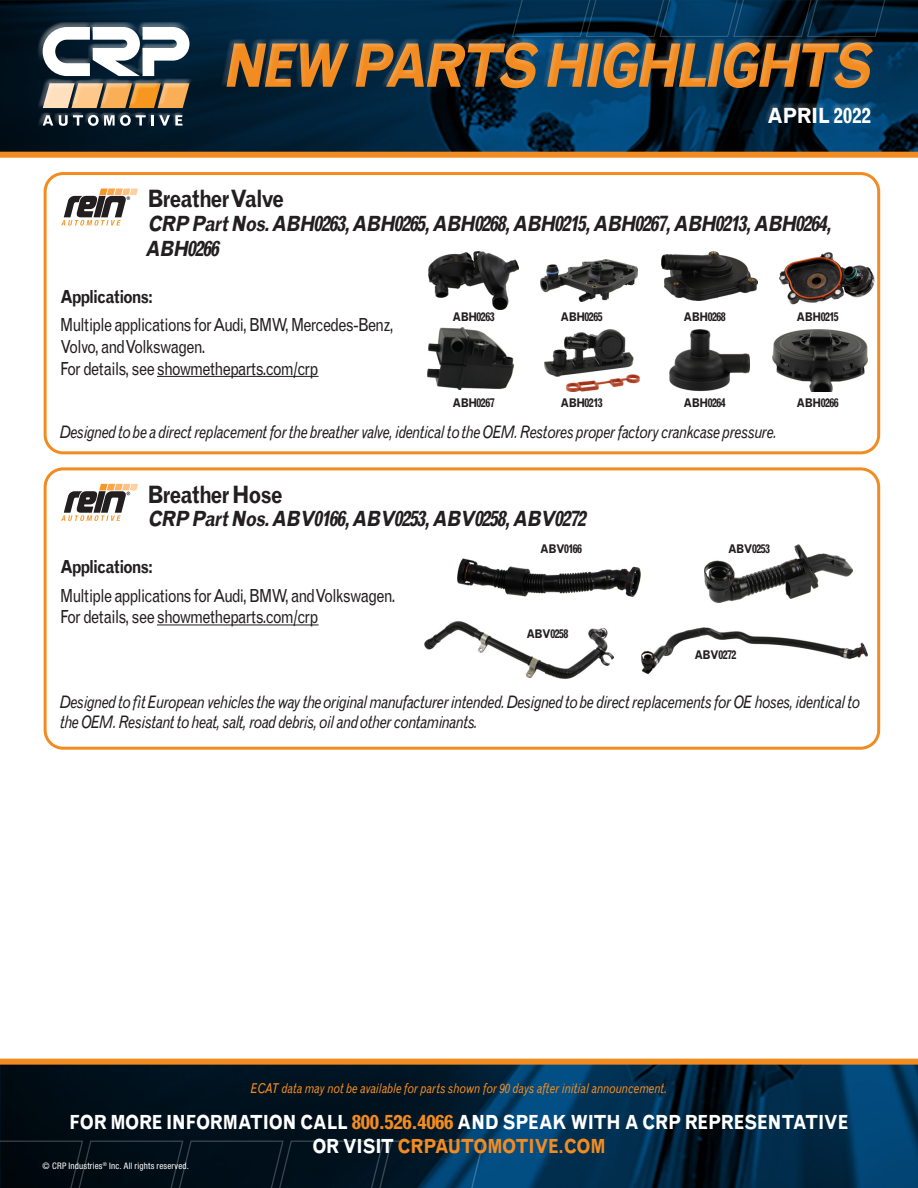
<style>
.page{position:relative;width:918px;height:1188px;background:#fff}
.page>*{position:absolute;margin:0;border:0;box-sizing:border-box;transform-origin:0 0}
.t1{font:italic 700 60px "Grotesque MT Std";color:#f28b20;scale:.85 1}
.t2{font:700 24px "Grotesque MT Std";letter-spacing:-.05em;color:#231f20;scale:.85 1}
.t3{font:italic 700 21px/25.2px "Grotesque MT Std";color:#231f20;scale:.85 1}
.t4{font:700 21px "Grotesque MT Std";letter-spacing:-.03em;color:#fff;scale:.9 1}
.t5{font:700 19.5px/24px "Grotesque MT Std";letter-spacing:-.02em;color:#fff;text-align:center;scale:.85 1}
.t6{font:18px "Grotesque MT Std";letter-spacing:-.055em;color:#231f20;scale:.85 1}
.t7{font:700 18px "Grotesque MT Std";letter-spacing:-.065em;color:#231f20;scale:.85 1}
.t8{font:italic 17.25px/20.7px "Grotesque MT Std";letter-spacing:-.03em;color:#231f20;scale:.85 1}
.t9{font:italic 13.5px "Grotesque MT Std";letter-spacing:-.01em;color:#f28b20;scale:.85 1}
.t10{font:700 12px "Grotesque MT Std";letter-spacing:-.05em;color:#231f20;scale:.85 1}
.t11{font:condensed 9px "Helvetica Neue LT Std";letter-spacing:.02em;color:#fff}
.s1{color:#f28b20}
</style>
<div class="page">
<svg style="left:0;top:0;width:918px;height:158px;background:#152d3c"></svg>
<div style="left:38px;top:22px;width:156px;height:107px;background:#fff;opacity:.5"></div>
<div style="left:221px;top:38px;width:655px;height:88px;background:#fff;opacity:.28"></div>
<svg style="left:0;top:1059px;width:918px;height:129px;background:#0b2536"></svg>
<hr style="left:157px;top:376px;width:162px;height:1px;background:#231f20">
<div style="left:44px;top:172px;width:836px;height:282px;border:3px solid #f28b20;border-radius:18px"></div>
<svg style="left:61px;top:189px;width:77px;height:37px"></svg>
<hr style="left:157px;top:625px;width:162px;height:1px;background:#231f20">
<div style="left:44px;top:467px;width:836px;height:283px;border:3px solid #f28b20;border-radius:18px"></div>
<svg style="left:61px;top:484px;width:77px;height:37px"></svg>
<img style="left:429px;top:252px;width:90px;height:57px">
<img style="left:545px;top:330px;width:95px;height:61px">
<img style="left:428px;top:328px;width:85px;height:61px">
<img style="left:779px;top:252px;width:96px;height:53px">
<img style="left:662px;top:252px;width:96px;height:49px">
<img style="left:541px;top:260px;width:96px;height:41px">
<img style="left:772px;top:330px;width:95px;height:61px">
<img style="left:670px;top:330px;width:79px;height:61px">
<img style="left:458px;top:558px;width:182px;height:38px">
<img style="left:705px;top:545px;width:148px;height:57px">
<img style="left:424px;top:622px;width:189px;height:56px">
<img style="left:641px;top:627px;width:227px;height:46px">
<h1 class="t1" style="left:221px;top:30px;width:781px">NEW PARTS HIGHLIGHTS</h1>
<p class="t4" style="left:767px;top:103px;width:117px">APRIL 2022</p>
<p class="t2" style="left:147px;top:185px;width:162px">Breather Valve</p>
<p class="t3" style="left:145px;top:211px;width:815px">CRP PartNos.ABH0263,ABH0265,ABH0268,ABH0215,ABH0267,ABH0213,ABH0264,<br>ABH0266</p>
<p class="t7" style="left:60px;top:286px;width:111px">Applications:</p>
<p class="t6" style="left:60px;top:315px;width:394px">Multiple applications for Audi, BMW, Mercedes-Benz,</p>
<p class="t6" style="left:60px;top:336px;width:173px">Volvo, and Volkswagen.</p>
<p class="t6" style="left:60px;top:358px;width:306px">For details, see showmetheparts.com/crp</p>
<p class="t10" style="left:453px;top:310px;width:51px">ABH0263</p>
<p class="t10" style="left:561px;top:310px;width:51px">ABH0265</p>
<p class="t10" style="left:684px;top:310px;width:51px">ABH0268</p>
<p class="t10" style="left:797px;top:310px;width:51px">ABH0215</p>
<p class="t10" style="left:453px;top:396px;width:51px">ABH0267</p>
<p class="t10" style="left:561px;top:396px;width:51px">ABH0213</p>
<p class="t10" style="left:684px;top:396px;width:51px">ABH0264</p>
<p class="t10" style="left:797px;top:396px;width:51px">ABH0266</p>
<p class="t8" style="left:60px;top:421px;width:845px">Designed to be a direct replacement for the breather valve, identical to the OEM. Restores proper factory crankcase pressure.</p>
<p class="t2" style="left:147px;top:480px;width:161px">Breather Hose</p>
<p class="t3" style="left:147px;top:507px;width:522px">CRP PartNos.ABV0166,ABV0253,ABV0258,ABV0272</p>
<p class="t7" style="left:60px;top:556px;width:111px">Applications:</p>
<p class="t6" style="left:60px;top:585px;width:396px">Multiple applications for Audi, BMW, and Volkswagen.</p>
<p class="t6" style="left:60px;top:606px;width:306px">For details, see showmetheparts.com/crp</p>
<p class="t10" style="left:540px;top:542px;width:51px">ABV0166</p>
<p class="t10" style="left:728px;top:542px;width:51px">ABV0253</p>
<p class="t10" style="left:526px;top:627px;width:51px">ABV0258</p>
<p class="t10" style="left:694px;top:648px;width:51px">ABV0272</p>
<p class="t8" style="left:60px;top:692px;width:943px">Designed to fit European vehicles the way the original manufacturer intended. Designed to be direct replacements for OE hoses, identical to the OEM. Resistant to heat, salt, road debris, oil and other contaminants.</p>
<p class="t9" style="left:251px;top:1080px;width:491px">ECAT data may not be available for parts shown for 90 days after initial announcement.</p>
<p class="t5" style="left:70px;top:1110px;width:918px">FOR MORE INFORMATION CALL <span class="s1">800.526.4066</span> AND SPEAK WITH A CRP REPRESENTATIVE<br>OR VISIT <span class="s1">CRPAUTOMOTIVE.COM</span></p>
<p class="t11" style="left:43px;top:1160px;width:148px">© CRP Industries<sup>®</sup> Inc. All rights reserved.</p>
</div>
